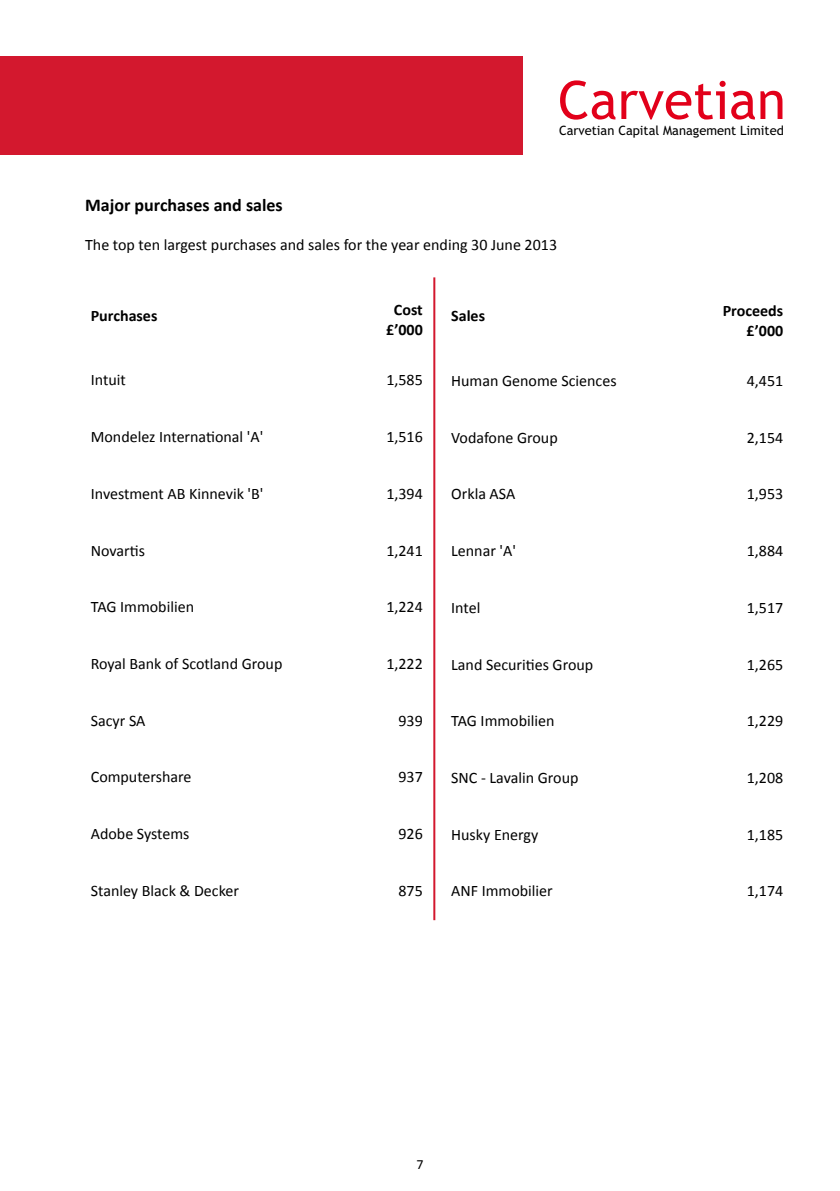
<style>
.page{position:relative;width:840px;height:1191px;background:#fff}
.page>*{position:absolute;margin:0;border:0;box-sizing:border-box;transform-origin:0 0}
.t1{font:53px "Trebuchet MS";color:#e2001a}
.t2{font:700 18px "Calibri";color:#000}
.t3{font:16px "Calibri";color:#000}
.t4{font:700 16px/20px "Calibri";color:#000;text-align:center}
.t5{font:14px "Calibri";color:#000}
.t6{font:12.8px "Trebuchet MS";color:#000}
</style>
<div class="page">
<div style="left:0;top:57px;width:522px;height:98px;background:#d3182e"></div>
<hr style="left:433px;top:277px;width:2px;height:643px;background:#d3182e">
<h1 class="t1" style="left:557px;top:69px;width:229px">Carvetian</h1>
<p class="t6" style="left:558px;top:123px;width:226px">Carvetian Capital Management Limited</p>
<p class="t2" style="left:85px;top:193px;width:199px">Major purchases and sales</p>
<p class="t3" style="left:85px;top:234px;width:473px">The top ten largest purchases and sales for the year ending 30 June 2013</p>
<p class="t4" style="left:91px;top:305px;width:68px">Purchases</p>
<p class="t4" style="left:386px;top:300px;width:38px">Cost £’000</p>
<p class="t3" style="left:91px;top:370px;width:37px">Intuit</p>
<p class="t3" style="left:386px;top:370px;width:38px">1,585</p>
<p class="t4" style="left:451px;top:306px;width:35px">Sales</p>
<p class="t4" style="left:722px;top:300px;width:62px;text-align:right">Proceeds £’000</p>
<p class="t3" style="left:451px;top:370px;width:167px">Human Genome Sciences</p>
<p class="t3" style="left:746px;top:370px;width:38px">4,451</p>
<p class="t3" style="left:91px;top:427px;width:174px">Mondelez International 'A'</p>
<p class="t3" style="left:386px;top:427px;width:38px">1,516</p>
<p class="t3" style="left:451px;top:427px;width:108px">Vodafone Group</p>
<p class="t3" style="left:746px;top:427px;width:38px">2,154</p>
<p class="t3" style="left:91px;top:483px;width:174px">Investment AB Kinnevik 'B'</p>
<p class="t3" style="left:386px;top:483px;width:38px">1,394</p>
<p class="t3" style="left:451px;top:484px;width:66px">Orkla ASA</p>
<p class="t3" style="left:746px;top:484px;width:38px">1,953</p>
<p class="t3" style="left:91px;top:540px;width:56px">Novartis</p>
<p class="t3" style="left:386px;top:540px;width:38px">1,241</p>
<p class="t3" style="left:451px;top:540px;width:66px">Lennar 'A'</p>
<p class="t3" style="left:746px;top:540px;width:38px">1,884</p>
<p class="t3" style="left:91px;top:597px;width:105px">TAG Immobilien</p>
<p class="t3" style="left:386px;top:597px;width:38px">1,224</p>
<p class="t3" style="left:451px;top:597px;width:31px">Intel</p>
<p class="t3" style="left:746px;top:597px;width:38px">1,517</p>
<p class="t3" style="left:91px;top:653px;width:193px">Royal Bank of Scotland Group</p>
<p class="t3" style="left:386px;top:653px;width:38px">1,222</p>
<p class="t3" style="left:451px;top:654px;width:143px">Land Securities Group</p>
<p class="t3" style="left:746px;top:654px;width:38px">1,265</p>
<p class="t3" style="left:91px;top:710px;width:56px">Sacyr SA</p>
<p class="t3" style="left:398px;top:710px;width:26px">939</p>
<p class="t3" style="left:451px;top:711px;width:105px">TAG Immobilien</p>
<p class="t3" style="left:746px;top:711px;width:38px">1,229</p>
<p class="t3" style="left:91px;top:767px;width:102px">Computershare</p>
<p class="t3" style="left:398px;top:767px;width:26px">937</p>
<p class="t3" style="left:451px;top:767px;width:129px">SNC - Lavalin Group</p>
<p class="t3" style="left:746px;top:767px;width:38px">1,208</p>
<p class="t3" style="left:91px;top:823px;width:100px">Adobe Systems</p>
<p class="t3" style="left:398px;top:823px;width:26px">926</p>
<p class="t3" style="left:451px;top:824px;width:89px">Husky Energy</p>
<p class="t3" style="left:746px;top:824px;width:38px">1,185</p>
<p class="t3" style="left:91px;top:880px;width:150px">Stanley Black &amp; Decker</p>
<p class="t3" style="left:398px;top:880px;width:26px">875</p>
<p class="t3" style="left:451px;top:881px;width:103px">ANF Immobilier</p>
<p class="t3" style="left:746px;top:881px;width:38px">1,174</p>
<p class="t5" style="left:416px;top:1155px;width:9px">7</p>
</div>
